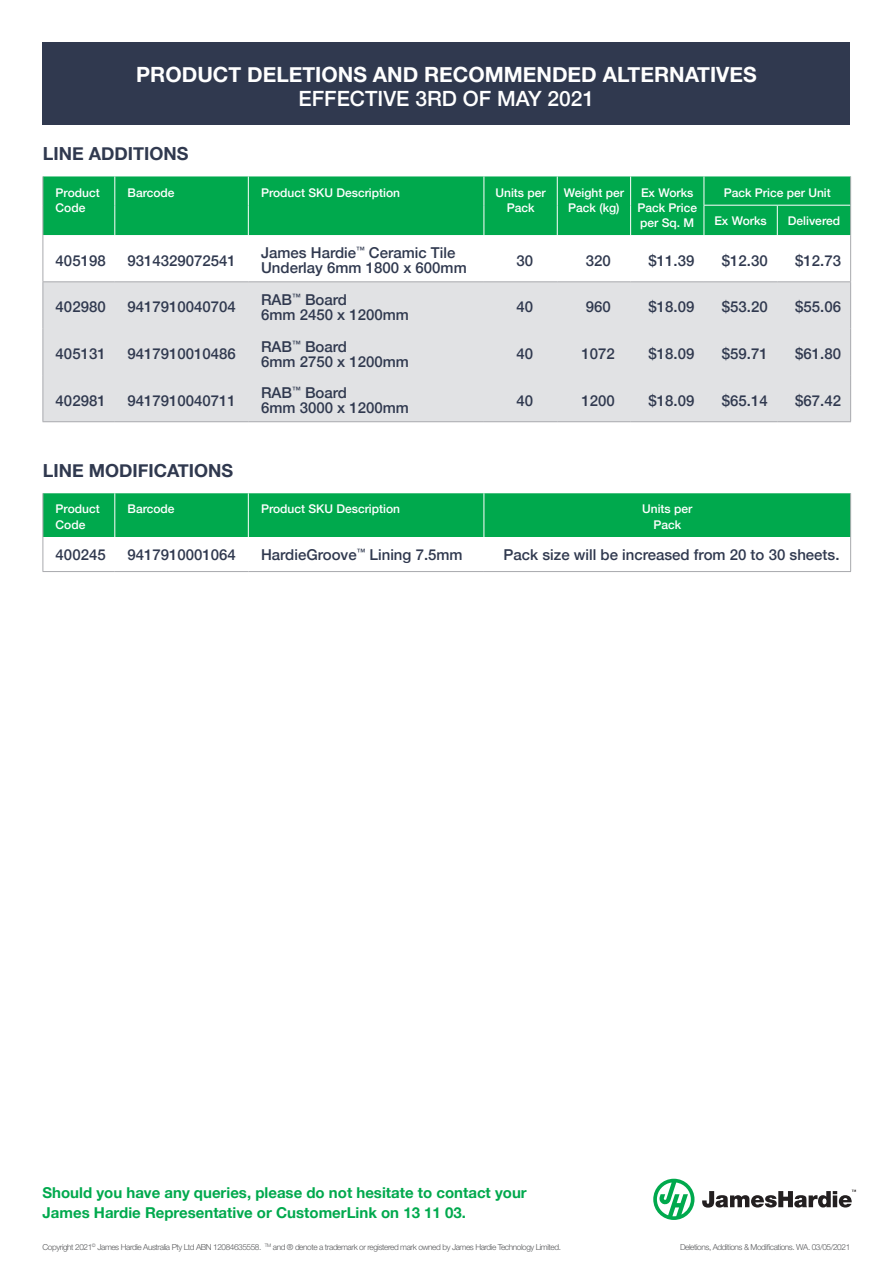
<style>
.page{position:relative;width:893px;height:1263px;background:#fff}
.page>*{position:absolute;margin:0;border:0;box-sizing:border-box;transform-origin:0 0}
.t1{font:700 21px "Helvetica Neue";color:#fff}
.t2{font:500 21px "Helvetica Neue";color:#fff}
.t3{font:700 18px "Helvetica Neue";color:#30394f}
.t4{font:500 15px/15px "Helvetica Neue";color:#30394f}
.t5{font:700 15px/19.5px "Helvetica Neue";color:#00a94d}
.t6{font:500 12px/15px "Helvetica Neue";color:#fff}
.t7{font:300 8.25px "Helvetica Neue LT Std";letter-spacing:-.05em;color:#57585a}
</style>
<div class="page">
<svg style="left:653px;top:1179px;width:41px;height:41px"></svg>
<svg style="left:702px;top:1190px;width:154px;height:17px"></svg>
<div style="left:43px;top:43px;width:807px;height:82px;background:#30394f"></div>
<div style="left:44px;top:282px;width:806px;height:139px;background:#e1e2e4"></div>
<div style="left:43px;top:176px;width:808px;height:59px;background:#00a94d"></div>
<hr style="left:43px;top:235px;width:1px;height:46px;background:#a8a9ad">
<hr style="left:850px;top:235px;width:1px;height:46px;background:#a8a9ad">
<hr style="left:43px;top:281px;width:72px;height:1px;background:#a8a9ad">
<hr style="left:43px;top:282px;width:1px;height:46px;background:#a8a9ad">
<hr style="left:115px;top:281px;width:133px;height:1px;background:#a8a9ad">
<hr style="left:248px;top:281px;width:236px;height:1px;background:#a8a9ad">
<hr style="left:484px;top:281px;width:73px;height:1px;background:#a8a9ad">
<hr style="left:557px;top:281px;width:74px;height:1px;background:#a8a9ad">
<hr style="left:631px;top:281px;width:73px;height:1px;background:#a8a9ad">
<hr style="left:704px;top:281px;width:73px;height:1px;background:#a8a9ad">
<hr style="left:777px;top:281px;width:74px;height:1px;background:#a8a9ad">
<hr style="left:850px;top:282px;width:1px;height:46px;background:#a8a9ad">
<hr style="left:43px;top:328px;width:1px;height:47px;background:#a8a9ad">
<hr style="left:850px;top:328px;width:1px;height:47px;background:#a8a9ad">
<hr style="left:43px;top:375px;width:1px;height:46px;background:#a8a9ad">
<hr style="left:850px;top:375px;width:1px;height:46px;background:#a8a9ad">
<hr style="left:43px;top:421px;width:72px;height:1px;background:#a8a9ad">
<hr style="left:115px;top:421px;width:133px;height:1px;background:#a8a9ad">
<hr style="left:248px;top:421px;width:236px;height:1px;background:#a8a9ad">
<hr style="left:484px;top:421px;width:73px;height:1px;background:#a8a9ad">
<hr style="left:557px;top:421px;width:74px;height:1px;background:#a8a9ad">
<hr style="left:631px;top:421px;width:73px;height:1px;background:#a8a9ad">
<hr style="left:704px;top:421px;width:73px;height:1px;background:#a8a9ad">
<hr style="left:777px;top:421px;width:74px;height:1px;background:#a8a9ad">
<div style="left:44px;top:493px;width:806px;height:44px;background:#00a94d"></div>
<hr style="left:43px;top:493px;width:1px;height:44px;background:#a8a9ad">
<hr style="left:850px;top:493px;width:1px;height:44px;background:#a8a9ad">
<hr style="left:43px;top:537px;width:1px;height:34px;background:#a8a9ad">
<hr style="left:850px;top:537px;width:1px;height:34px;background:#a8a9ad">
<hr style="left:43px;top:571px;width:72px;height:1px;background:#a8a9ad">
<hr style="left:115px;top:571px;width:133px;height:1px;background:#a8a9ad">
<hr style="left:248px;top:571px;width:236px;height:1px;background:#a8a9ad">
<hr style="left:484px;top:571px;width:367px;height:1px;background:#a8a9ad">
<hr style="left:114px;top:493px;width:1px;height:44px;background:#fff">
<hr style="left:248px;top:493px;width:1px;height:44px;background:#fff">
<hr style="left:484px;top:493px;width:1px;height:44px;background:#fff">
<h1 class="t1" style="left:136px;top:58px;width:622px">PRODUCT DELETIONS AND RECOMMENDED ALTERNATIVES</h1>
<h1 class="t2" style="left:299px;top:82px;width:297px">EFFECTIVE 3RD OF MAY 2021</h1>
<p class="t3" style="left:43px;top:139px;width:147px">LINE ADDITIONS</p>
<p class="t6" style="left:56px;top:184px;width:46px">Product<br>Code</p>
<p class="t6" style="left:128px;top:184px;width:48px">Barcode</p>
<p class="t6" style="left:261px;top:184px;width:140px">Product SKU Description</p>
<p class="t6" style="left:495px;top:184px;width:52px;text-align:center">Units per<br>Pack</p>
<p class="t6" style="left:564px;top:184px;width:62px;text-align:center">Weight per<br>Pack (kg)</p>
<p class="t6" style="left:637px;top:184px;width:61px">Ex Works<br>Pack Price per Sq. M</p>
<p class="t6" style="left:724px;top:184px;width:108px">Pack Price per Unit</p>
<p class="t6" style="left:714px;top:213px;width:54px">Ex Works</p>
<p class="t6" style="left:788px;top:213px;width:54px">Delivered</p>
<p class="t4" style="left:56px;top:252px;width:52px">405198</p>
<p class="t4" style="left:128px;top:252px;width:110px">9314329072541</p>
<p class="t4" style="left:261px;top:244px;width:207px">James Hardie<sup>™</sup> Ceramic Tile<br>Underlay 6mm 1800 x 600mm</p>
<p class="t4" style="left:516px;top:252px;width:18px">30</p>
<p class="t4" style="left:586px;top:252px;width:27px">320</p>
<p class="t4" style="left:649px;top:252px;width:47px">$11.39</p>
<p class="t4" style="left:722px;top:252px;width:47px">$12.30</p>
<p class="t4" style="left:795px;top:252px;width:47px">$12.73</p>
<p class="t4" style="left:56px;top:298px;width:52px">402980</p>
<p class="t4" style="left:128px;top:298px;width:110px">9417910040704</p>
<p class="t4" style="left:261px;top:291px;width:149px">RAB<sup>™</sup> Board<br>6mm 2450 x 1200mm</p>
<p class="t4" style="left:516px;top:298px;width:18px">40</p>
<p class="t4" style="left:586px;top:298px;width:27px">960</p>
<p class="t4" style="left:649px;top:298px;width:47px">$18.09</p>
<p class="t4" style="left:722px;top:298px;width:47px">$53.20</p>
<p class="t4" style="left:795px;top:298px;width:47px">$55.06</p>
<p class="t4" style="left:56px;top:345px;width:52px">405131</p>
<p class="t4" style="left:128px;top:345px;width:110px">9417910010486</p>
<p class="t4" style="left:261px;top:338px;width:149px">RAB<sup>™</sup> Board<br>6mm 2750 x 1200mm</p>
<p class="t4" style="left:516px;top:345px;width:18px">40</p>
<p class="t4" style="left:581px;top:345px;width:35px">1072</p>
<p class="t4" style="left:649px;top:345px;width:47px">$18.09</p>
<p class="t4" style="left:722px;top:345px;width:47px">$59.71</p>
<p class="t4" style="left:795px;top:345px;width:47px">$61.80</p>
<p class="t4" style="left:56px;top:392px;width:52px">402981</p>
<p class="t4" style="left:128px;top:392px;width:110px">9417910040711</p>
<p class="t4" style="left:261px;top:384px;width:149px">RAB<sup>™</sup> Board<br>6mm 3000 x 1200mm</p>
<p class="t4" style="left:516px;top:392px;width:18px">40</p>
<p class="t4" style="left:581px;top:392px;width:35px">1200</p>
<p class="t4" style="left:649px;top:392px;width:47px">$18.09</p>
<p class="t4" style="left:722px;top:392px;width:47px">$65.14</p>
<p class="t4" style="left:795px;top:392px;width:47px">$67.42</p>
<p class="t3" style="left:43px;top:456px;width:192px">LINE MODIFICATIONS</p>
<p class="t6" style="left:56px;top:501px;width:46px">Product<br>Code</p>
<p class="t6" style="left:128px;top:501px;width:48px">Barcode</p>
<p class="t6" style="left:261px;top:501px;width:140px">Product SKU Description</p>
<p class="t6" style="left:642px;top:501px;width:52px;text-align:center">Units per<br>Pack</p>
<p class="t4" style="left:56px;top:546px;width:52px">400245</p>
<p class="t4" style="left:128px;top:546px;width:110px">9417910001064</p>
<p class="t4" style="left:261px;top:546px;width:203px">HardieGroove<sup>™</sup> Lining 7.5mm</p>
<p class="t4" style="left:503px;top:546px;width:338px">Pack size will be increased from 20 to 30 sheets.</p>
<p class="t5" style="left:43px;top:1183px;width:486px">Should you have any queries, please do not hesitate to contact your<br>James Hardie Representative or CustomerLink on 13 11 03.</p>
<p class="t7" style="left:43px;top:1242px;width:520px">Copyright 2021<sup>©</sup> James Hardie Australia Pty Ltd ABN 12084635558. <sup>TM</sup> and ® denote a trademark or registered mark owned by James Hardie Technology Limited.</p>
<p class="t7" style="left:680px;top:1242px;width:172px">Deletions, Additions &amp; Modifications. WA. 03/05/2021</p>
</div>
